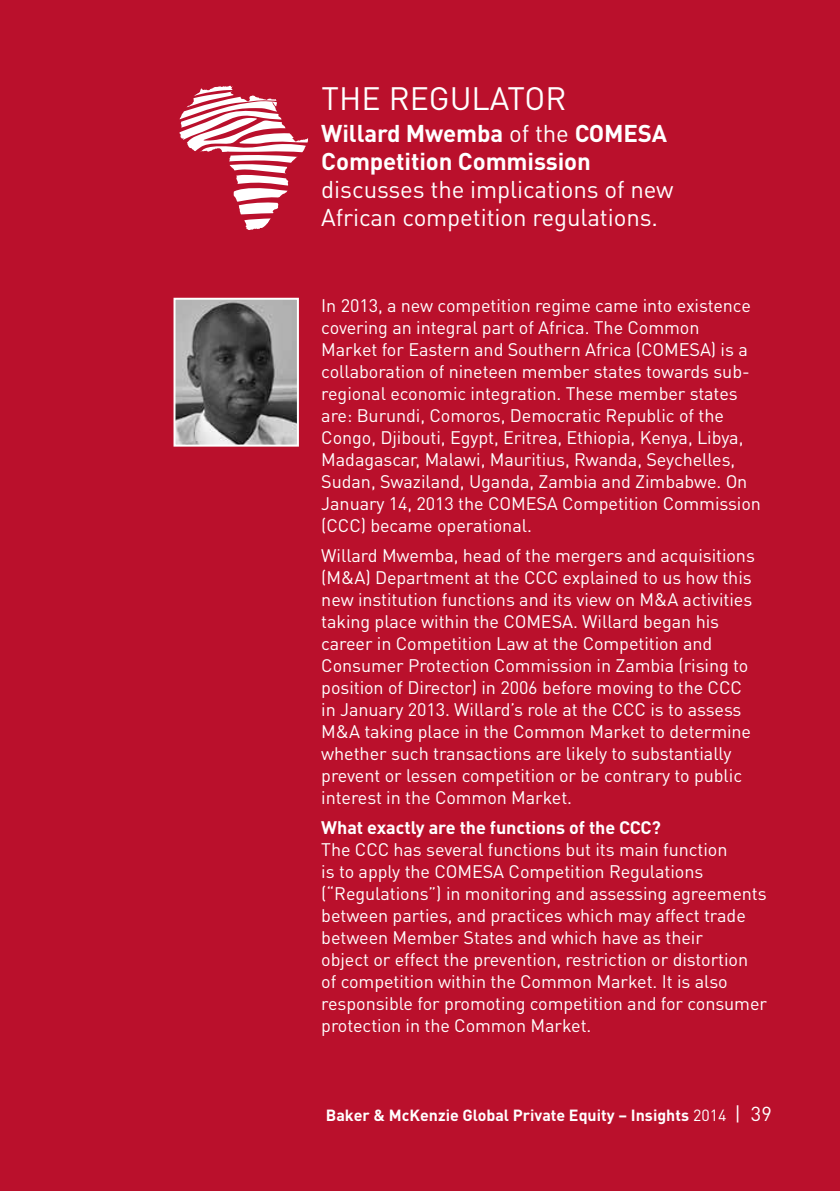
<style>
.page{position:relative;width:840px;height:1191px;background:#fff}
.page>*{position:absolute;margin:0;border:0;box-sizing:border-box;transform-origin:0 0}
.t1{font:32px "DINOT";color:#fff}
.t2{font:24px/28px "DINOT";letter-spacing:-.005em;color:#fff}
.t3{font:700 24px/28px "DINOT";letter-spacing:-.005em;color:#fff}
.t4{font:18px/22px "DINOT";letter-spacing:-.005em;color:#fff}
.t5{font:700 18px "DINOT";letter-spacing:-.005em;color:#fff}
.t6{font:700 16px "DINOT";color:#fff}
.s1{font-weight:400}
.s2{font-weight:400;font-size:20px}
</style>
<div class="page">
<div style="left:0;top:0;width:839px;height:1191px;background:#ba102c"></div>
<svg style="left:179px;top:86px;width:51px;height:62px"></svg>
<img style="left:176px;top:301px;width:120px;height:142px">
<div style="left:173px;top:298px;width:126px;height:148px;border:2px solid #fff"></div>
<h1 class="t1" style="left:321px;top:76px;width:246px">THE REGULATOR</h1>
<h2 class="t3" style="left:321px;top:119px;width:347px">Willard Mwemba <span class="s1">of the</span> COMESA<br>Competition Commission</h2>
<h2 class="t2" style="left:321px;top:175px;width:354px">discusses the implications of new<br>African competition regulations.</h2>
<p class="t4" style="left:321px;top:293px;width:441px">In 2013, a new competition regime came into existence covering an integral part of Africa. The Common<br>Market for Eastern and Southern Africa (COMESA) is a collaboration of nineteen member states towards sub&shy;regional economic integration. These member states are: Burundi, Comoros, Democratic Republic of the Congo, Djibouti, Egypt, Eritrea, Ethiopia, Kenya, Libya, Madagascar, Malawi, Mauritius, Rwanda, Seychelles, Sudan, Swaziland, Uganda, Zambia and Zimbabwe. On January 14, 2013 the COMESA Competition Commission (CCC) became operational.</p>
<p class="t4" style="left:321px;top:543px;width:435px">Willard Mwemba, head of the mergers and acquisitions (M&amp;A) Department at the CCC explained to us how this new institution functions and its view on M&amp;A activities taking place within the COMESA. Willard began his career in Competition Law at the Competition and Consumer Protection Commission in Zambia (rising to position of Director) in 2006 before moving to the CCC in January 2013. Willard’s role at the CCC is to assess M&amp;A taking place in the Common Market to determine whether such transactions are likely to substantially prevent or lessen competition or be contrary to public interest in the Common Market.</p>
<p class="t5" style="left:321px;top:815px;width:341px">What exactly are the functions of the CCC?</p>
<p class="t4" style="left:321px;top:837px;width:447px">The CCC has several functions but its main function<br>is to apply the COMESA Competition Regulations (“Regulations”) in monitoring and assessing agreements between parties, and practices which may affect trade between Member States and which have as their<br>object or effect the prevention, restriction or distortion of competition within the Common Market. It is also responsible for promoting competition and for consumer protection in the Common Market.</p>
<p class="t6" style="left:325px;top:1104px;width:447px">Baker &amp; McKenzie Global Private Equity – Insights <span class="s1">2014</span> <span class="s2">| 39</span></p>
</div>
